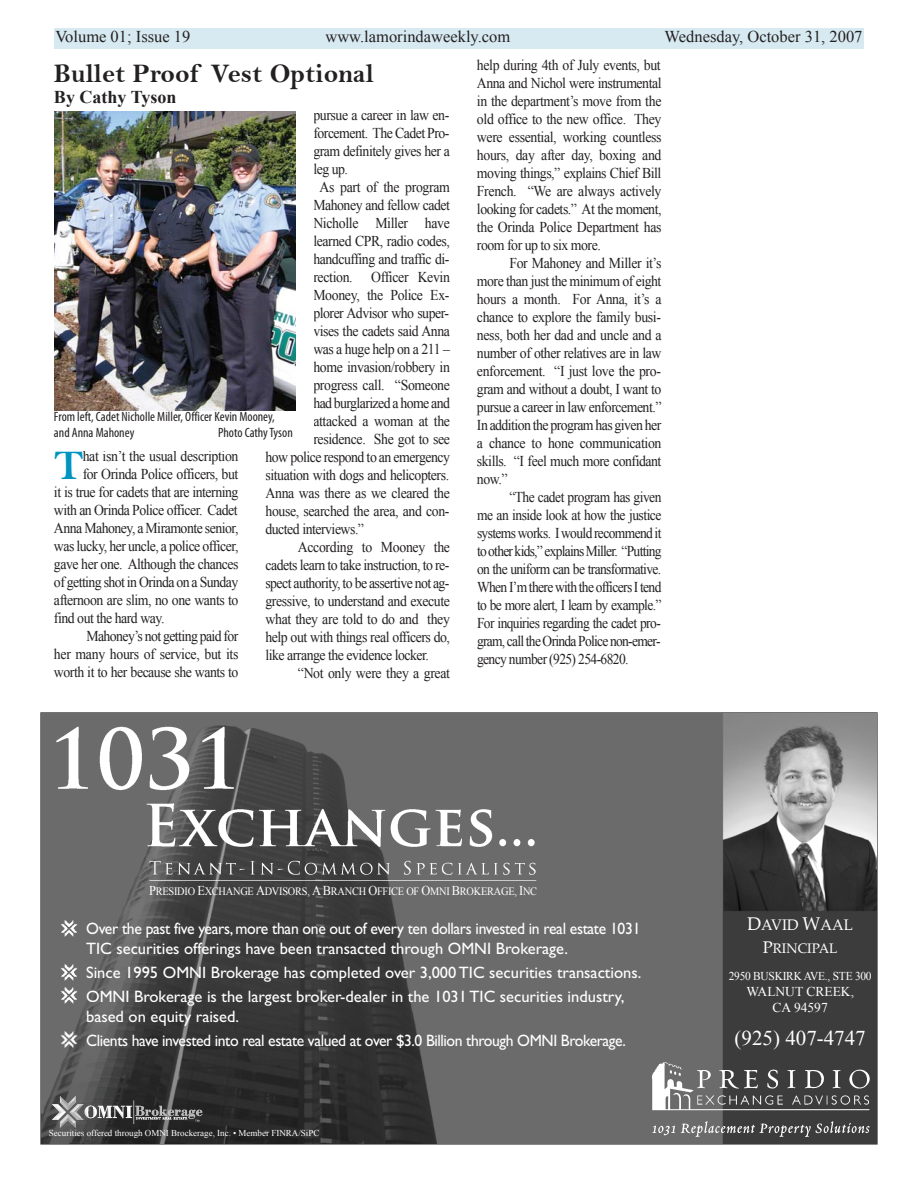
<style>
.page{position:relative;width:918px;height:1188px;background:#fff}
.page>*{position:absolute;margin:0;border:0;box-sizing:border-box;transform-origin:0 0}
.t1{font:42.6px "Bell MT Bold";color:#0095c0;scale:.92 1}
.t2{font:27px "Bell MT Bold";color:#232021}
.t3{font:21px "Times New Roman";color:#fff}
.t4{font:700 18px "Times New Roman";color:#232021}
.t5{font:16.5px/24px "Gill Sans";color:#fff}
.t6{font:16.5px/19.8px "Gill Sans";letter-spacing:-.02em;color:#fff;scale:.95 1}
.t7{font:16.5px/24px "Gill Sans";letter-spacing:-.025em;color:#fff}
.t8{font:16.5px "Times New Roman";color:#232021}
.t9{font:15px/18px "Times New Roman";letter-spacing:-.035em;color:#232021;text-align:justify;scale:.92 1}
.t10{font:15px/18px "Times New Roman";letter-spacing:-.035em;color:#232021;text-align:justify;scale:.9 1}
.t11{font:15px "Palatino";color:#fff}
.t12{font:condensed 13.5px/16.2px "Myriad Pro";color:#232021}
.t13{font:13.5px/16.2px "Times New Roman";color:#fff;text-align:center}
.t14{font:13.5px "Palatino";color:#fff}
.t15{font:12px "Times New Roman";letter-spacing:-.02em;color:#fff;scale:.95 1}
.t16{font:11.25px "Times New Roman";letter-spacing:-.02em;color:#fff;scale:.92 1}
.t17{font:9px "Times New Roman";color:#fff}
.s1{font-size:13.5px}
.s2{font-size:18px}
.s3{font-size:16.5px}
</style>
<div class="page">
<div style="left:626px;top:28px;width:238px;height:21px;background:#d7e9f1"></div>
<div style="left:54px;top:28px;width:574px;height:21px;background:#d7e9f1"></div>
<img style="left:41px;top:713px;width:836px;height:431px">
<img style="left:641px;top:713px;width:210px;height:341px">
<img style="left:44px;top:716px;width:546px;height:194px">
<img style="left:40px;top:1078px;width:330px;height:66px">
<img style="left:58px;top:919px;width:22px;height:21px">
<img style="left:58px;top:963px;width:22px;height:21px">
<img style="left:58px;top:987px;width:22px;height:20px">
<img style="left:58px;top:1031px;width:22px;height:20px">
<img style="left:615px;top:1054px;width:263px;height:90px">
<img style="left:54px;top:111px;width:242px;height:300px">
<p class="t8" style="left:55px;top:28px;width:136px">Volume 01; Issue 19</p>
<p class="t8" style="left:326px;top:28px;width:186px">www.lamorindaweekly.com</p>
<p class="t8" style="left:665px;top:28px;width:199px">Wednesday, October 31, 2007</p>
<h2 class="t2" style="left:54px;top:59px;width:322px">Bullet Proof Vest Optional</h2>
<p class="t4" style="left:54px;top:87px;width:124px">By Cathy Tyson</p>
<p class="t9" style="left:313px;top:106px;width:149px">pursue a career in law en-</p>
<p class="t9" style="left:313px;top:124px;width:149px">forcement. The Cadet Pro-</p>
<p class="t9" style="left:313px;top:142px;width:150px">gram definitely gives her a</p>
<p class="t9" style="left:313px;top:160px;width:39px">leg up.</p>
<p class="t9" style="left:319px;top:178px;width:143px">As part of the program</p>
<p class="t9" style="left:313px;top:196px;width:150px">Mahoney and fellow cadet</p>
<p class="t9" style="left:313px;top:214px;width:150px">Nicholle Miller have</p>
<p class="t9" style="left:313px;top:232px;width:150px">learned CPR, radio codes,</p>
<p class="t9" style="left:313px;top:250px;width:149px">handcuffing and traffic di-</p>
<p class="t9" style="left:313px;top:268px;width:150px">rection. Officer Kevin</p>
<p class="t9" style="left:313px;top:286px;width:149px">Mooney, the Police Ex-</p>
<p class="t9" style="left:313px;top:304px;width:149px">plorer Advisor who super-</p>
<p class="t9" style="left:313px;top:322px;width:150px">vises the cadets said Anna</p>
<p class="t9" style="left:313px;top:340px;width:150px">was a huge help on a 211 –</p>
<p class="t9" style="left:313px;top:358px;width:150px">home invasion/robbery in</p>
<p class="t9" style="left:313px;top:376px;width:150px">progress call. “Someone</p>
<p class="t9" style="left:313px;top:394px;width:150px">had burglarized a home and</p>
<p class="t9" style="left:313px;top:412px;width:150px">attacked a woman at the</p>
<p class="t9" style="left:313px;top:430px;width:150px">residence. She got to see</p>
<p class="t9" style="left:265px;top:448px;width:202px">how police respond to an emergency</p>
<p class="t9" style="left:265px;top:466px;width:201px">situation with dogs and helicopters.</p>
<p class="t9" style="left:265px;top:484px;width:202px">Anna was there as we cleared the</p>
<p class="t9" style="left:265px;top:502px;width:202px">house, searched the area, and con-</p>
<p class="t9" style="left:265px;top:520px;width:109px">ducted interviews.”</p>
<p class="t9" style="left:298px;top:538px;width:167px">According to Mooney the</p>
<p class="t9" style="left:265px;top:556px;width:202px">cadets learn to take instruction, to re-</p>
<p class="t9" style="left:265px;top:574px;width:202px">spect authority, to be assertive not ag-</p>
<p class="t9" style="left:265px;top:592px;width:202px">gressive, to understand and execute</p>
<p class="t9" style="left:265px;top:610px;width:202px">what they are told to do and they</p>
<p class="t9" style="left:265px;top:628px;width:202px">help out with things real officers do,</p>
<p class="t9" style="left:265px;top:646px;width:179px">like arrange the evidence locker.</p>
<p class="t9" style="left:298px;top:664px;width:167px">“Not only were they a great</p>
<p class="t12" style="left:54px;top:410px;width:222px">From left, Cadet Nicholle Miller, Officer Kevin Mooney, and Anna Mahoney</p>
<p class="t12" style="left:218px;top:426px;width:76px">Photo Cathy Tyson</p>
<h1 class="t1" style="left:54px;top:444px;width:33px">T</h1>
<p class="t9" style="left:83px;top:447px;width:171px">hat isn’t the usual description</p>
<p class="t9" style="left:83px;top:465px;width:171px">for Orinda Police officers, but</p>
<p class="t9" style="left:54px;top:483px;width:202px">it is true for cadets that are interning</p>
<p class="t9" style="left:54px;top:501px;width:201px">with an Orinda Police officer. Cadet</p>
<p class="t9" style="left:54px;top:519px;width:202px">Anna Mahoney, a Miramonte senior,</p>
<p class="t9" style="left:54px;top:537px;width:202px">was lucky, her uncle, a police officer,</p>
<p class="t9" style="left:54px;top:555px;width:202px">gave her one. Although the chances</p>
<p class="t9" style="left:54px;top:573px;width:202px">of getting shot in Orinda on a Sunday</p>
<p class="t9" style="left:54px;top:591px;width:202px">afternoon are slim, no one wants to</p>
<p class="t9" style="left:54px;top:609px;width:122px">find out the hard way.</p>
<p class="t9" style="left:86px;top:627px;width:167px">Mahoney’s not getting paid for</p>
<p class="t9" style="left:54px;top:645px;width:202px">her many hours of service, but its</p>
<p class="t9" style="left:54px;top:663px;width:202px">worth it to her because she wants to</p>
<p class="t9" style="left:477px;top:56px;width:202px">help during 4th of July events, but Anna and Nichol were instrumental in the department’s move from the old office to the new office. They were essential, working countless hours, day after day, boxing and moving things,” explains Chief Bill French. “We are always actively looking for cadets.” At the moment, the Orinda Police Department has room for up to six more.</p>
<p class="t9" style="left:477px;top:254px;width:202px;text-indent:32px">For Mahoney and Miller it’s more than just the minimum of eight hours a month. For Anna, it’s a chance to explore the family busi&shy;ness, both her dad and uncle and a number of other relatives are in law enforcement. “I just love the pro&shy;gram and without a doubt, I want to pursue a career in law enforcement.” In addition the program has given her a chance to hone communication skills. “I feel much more confidant now.”</p>
<p class="t10" style="left:477px;top:488px;width:207px;text-indent:32px">“The cadet program has given me an inside look at how the justice systems works. I would recommend it to other kids,” explains Miller. “Putting on the uniform can be transformative.<br>When I’m there with the officers I tend to be more alert, I learn by example.” For inquiries regarding the cadet pro&shy;gram, call the Orinda Police non-emer&shy;gency number (925) 254-6820.</p>
<p class="t16" style="left:149px;top:885px;width:423px"><span class="s1">P</span>RESIDIO <span class="s1">E</span>XCHANGE <span class="s1">A</span>DVISORS, <span class="s1">A B</span>RANCH <span class="s1">O</span>FFICE OF <span class="s1">O</span>MNI <span class="s1">B</span>ROKERAGE, <span class="s1">I</span>NC</p>
<p class="t6" style="left:86px;top:920px;width:585px">Over the past five years, more than one out of every ten dollars invested in real estate 1031<br>TIC securities offerings have been transacted through OMNI Brokerage.</p>
<p class="t5" style="left:86px;top:962px;width:557px">Since 1995 OMNI Brokerage has completed over 3,000 TIC securities transactions.<br>OMNI Brokerage is the largest broker-dealer in the 1031 TIC securities industry,</p>
<p class="t7" style="left:86px;top:1006px;width:541px">based on equity raised.<br>Clients have invested into real estate valued at over $3.0 Billion through OMNI Brokerage.</p>
<p class="t17" style="left:49px;top:1128px;width:272px">Securities offered through OMNI Brockerage, Inc. • Member FINRA/SiPC</p>
<p class="t11" style="left:747px;top:918px;width:107px"><span class="s2">D</span>AVID <span class="s2">W</span>AAL</p>
<p class="t14" style="left:763px;top:942px;width:76px"><span class="s3">P</span>RINCIPAL</p>
<p class="t15" style="left:729px;top:969px;width:152px">2950 BUSKIRK AVE., STE 300</p>
<p class="t13" style="left:746px;top:983px;width:109px">WALNUT CREEK,<br>CA 94597</p>
<h3 class="t3" style="left:735px;top:1027px;width:133px">(925) 407-4747</h3>
</div>
